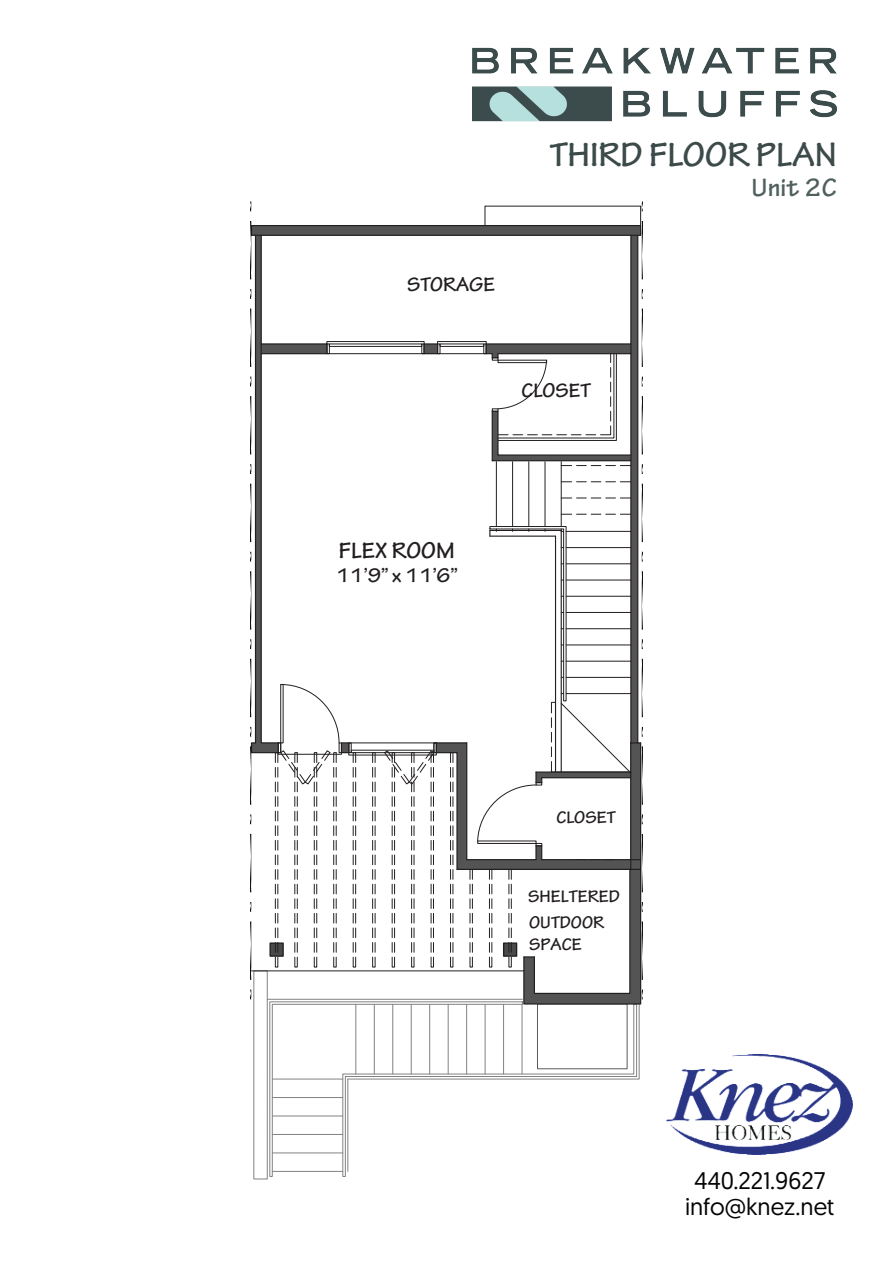
<style>
.page{position:relative;width:893px;height:1263px;background:#fff}
.page>*{position:absolute;margin:0;border:0;box-sizing:border-box;transform-origin:0 0}
.t1{font:700 36px "Tekton Pro";color:#3c4a4a}
.t2{font:700 27px "Tekton Pro";color:#50605e}
.t3{font:24px/26.2px "Geomanist";color:#050504;text-align:center}
.t4{font:700 24px "Tekton Pro";color:#231f20}
.t5{font:700 21px "Tekton Pro";color:#231f20}
.t6{font:700 18px/26.1px "Tekton Pro";color:#231f20}
</style>
<div class="page">
<img style="left:472px;top:47px;width:364px;height:75px">
<img style="left:667px;top:1054px;width:185px;height:101px">
<svg style="left:250px;top:221px;width:393px;height:956px"></svg>
<p class="t5" style="left:407px;top:272px;width:89px">STORAGE</p>
<h1 class="t1" style="left:550px;top:134px;width:289px">THIRD FLOOR PLAN</h1>
<h2 class="t2" style="left:751px;top:172px;width:87px">Unit 2C</h2>
<p class="t5" style="left:522px;top:378px;width:71px">CLOSET</p>
<h3 class="t4" style="left:339px;top:536px;width:118px">FLEX ROOM</h3>
<p class="t5" style="left:336px;top:563px;width:123px">11’9” x 11’6”</p>
<p class="t6" style="left:556px;top:804px;width:61px">CLOSET</p>
<p class="t6" style="left:528px;top:884px;width:93px">SHELTERED<br>OUTDOOR</p>
<p class="t6" style="left:529px;top:931px;width:54px">SPACE</p>
<h3 class="t3" style="left:685px;top:1166px;width:151px">440.221.9627 info@knez.net</h3>
</div>
